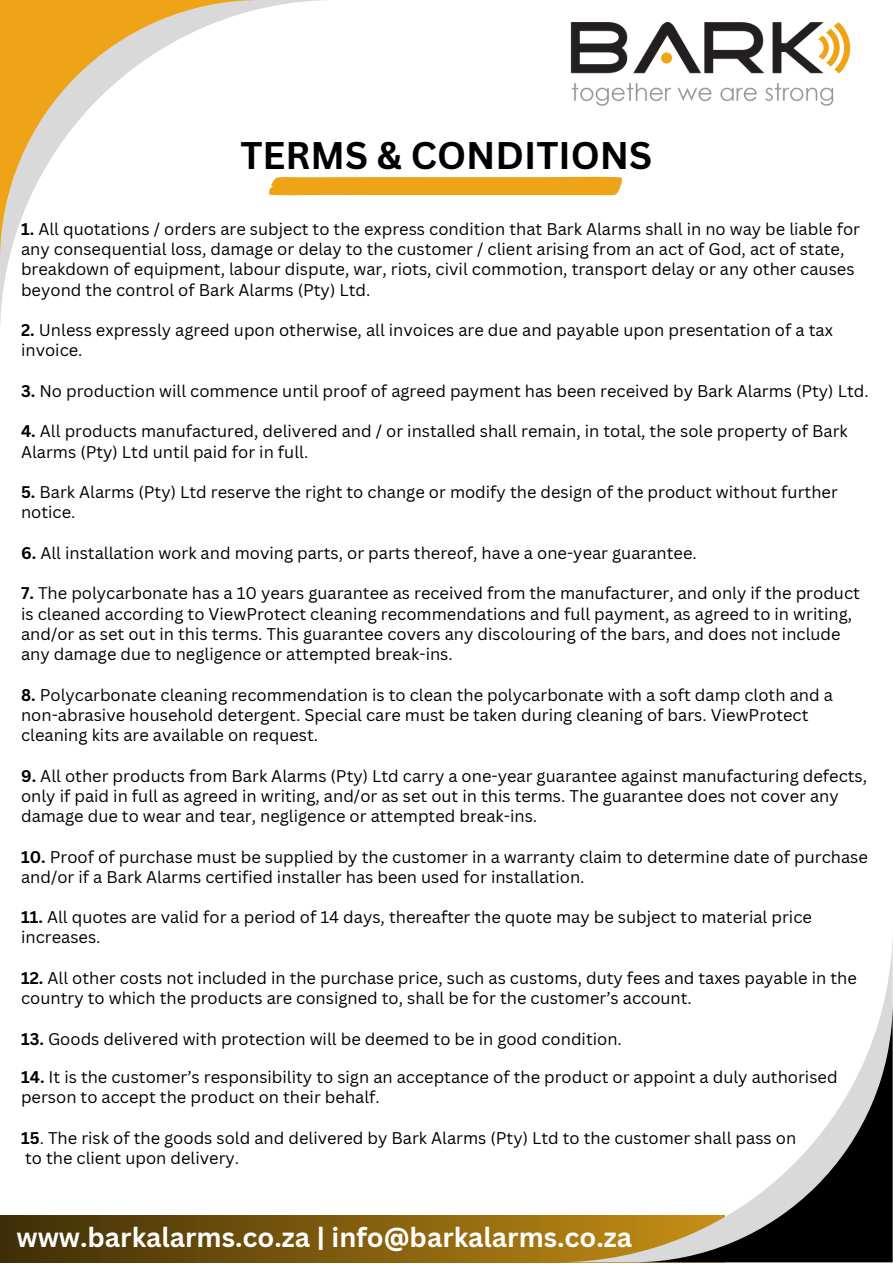
<style>
.page{position:relative;width:893px;height:1264px;background:#fff}
.page>*{position:absolute;margin:0;border:0;box-sizing:border-box;transform-origin:0 0}
.t1{font:700 37.5px "Canva Sans";color:#000}
.t2{font:700 27px "Canva Sans";color:#fff}
.t3{font:16.5px/20.2px "Canva Sans";color:#000}
.s1{font-weight:700}
</style>
<div class="page">
<svg style="left:0;top:0;width:336px;height:324px"></svg>
<svg style="left:0;top:0;width:260px;height:260px"></svg>
<svg style="left:0;top:1215px;width:556px;height:47px;background:#72530c"></svg>
<svg style="left:556px;top:951px;width:336px;height:311px"></svg>
<svg style="left:632px;top:1001px;width:260px;height:261px"></svg>
<img style="left:570px;top:23px;width:280px;height:83px">
<svg style="left:268px;top:176px;width:354px;height:19px;background:#f0aa28"></svg>
<p class="t1" style="left:240px;top:129px;width:413px">TERMS &amp; CONDITIONS</p>
<p class="t3" style="left:21px;top:218px;width:840px"><span class="s1">1.</span> All quotations / orders are subject to the express condition that Bark Alarms shall in no way be liable for any consequential loss, damage or delay to the customer / client arising from an act of God, act of state, breakdown of equipment, labour dispute, war, riots, civil commotion, transport delay or any other causes beyond the control of Bark Alarms (Pty) Ltd.</p>
<p class="t3" style="left:21px;top:320px;width:813px"><span class="s1">2.</span> Unless expressly agreed upon otherwise, all invoices are due and payable upon presentation of a tax invoice.</p>
<p class="t3" style="left:21px;top:380px;width:849px"><span class="s1">3.</span> No production will commence until proof of agreed payment has been received by Bark Alarms (Pty) Ltd.</p>
<p class="t3" style="left:21px;top:421px;width:828px"><span class="s1">4.</span> All products manufactured, delivered and / or installed shall remain, in total, the sole property of Bark<br>Alarms (Pty) Ltd until paid for in full.</p>
<p class="t3" style="left:21px;top:481px;width:818px"><span class="s1">5.</span> Bark Alarms (Pty) Ltd reserve the right to change or modify the design of the product without further notice.</p>
<p class="t3" style="left:21px;top:542px;width:677px"><span class="s1">6.</span> All installation work and moving parts, or parts thereof, have a one-year guarantee.</p>
<p class="t3" style="left:21px;top:583px;width:840px"><span class="s1">7.</span> The polycarbonate has a 10 years guarantee as received from the manufacturer, and only if the product is cleaned according to ViewProtect cleaning recommendations and full payment, as agreed to in writing, and/or as set out in this terms. This guarantee covers any discolouring of the bars, and does not include any damage due to negligence or attempted break-ins.</p>
<p class="t3" style="left:21px;top:684px;width:813px"><span class="s1">8.</span> Polycarbonate cleaning recommendation is to clean the polycarbonate with a soft damp cloth and a non-abrasive household detergent. Special care must be taken during cleaning of bars. ViewProtect cleaning kits are available on request.</p>
<p class="t3" style="left:21px;top:765px;width:847px"><span class="s1">9.</span> All other products from Bark Alarms (Pty) Ltd carry a one-year guarantee against manufacturing defects, only if paid in full as agreed in writing, and/or as set out in this terms. The guarantee does not cover any damage due to wear and tear, negligence or attempted break-ins.</p>
<p class="t3" style="left:21px;top:846px;width:848px"><span class="s1">10.</span> Proof of purchase must be supplied by the customer in a warranty claim to determine date of purchase and/or if a Bark Alarms certified installer has been used for installation.</p>
<p class="t3" style="left:21px;top:906px;width:792px"><span class="s1">11.</span> All quotes are valid for a period of 14 days, thereafter the quote may be subject to material price increases.</p>
<p class="t3" style="left:21px;top:967px;width:837px"><span class="s1">12.</span> All other costs not included in the purchase price, such as customs, duty fees and taxes payable in the country to which the products are consigned to, shall be for the customer’s account.</p>
<p class="t3" style="left:21px;top:1028px;width:602px"><span class="s1">13.</span> Goods delivered with protection will be deemed to be in good condition.</p>
<p class="t3" style="left:21px;top:1066px;width:818px"><span class="s1">14.</span> It is the customer’s responsibility to sign an acceptance of the product or appoint a duly authorised person to accept the product on their behalf.</p>
<p class="t3" style="left:21px;top:1127px;width:776px"><span class="s1">15</span>. The risk of the goods sold and delivered by Bark Alarms (Pty) Ltd to the customer shall pass on</p>
<p class="t3" style="left:25px;top:1147px;width:216px">to the client upon delivery.</p>
<p class="t2" style="left:16px;top:1218px;width:617px">www.barkalarms.co.za | info@barkalarms.co.za</p>
</div>
